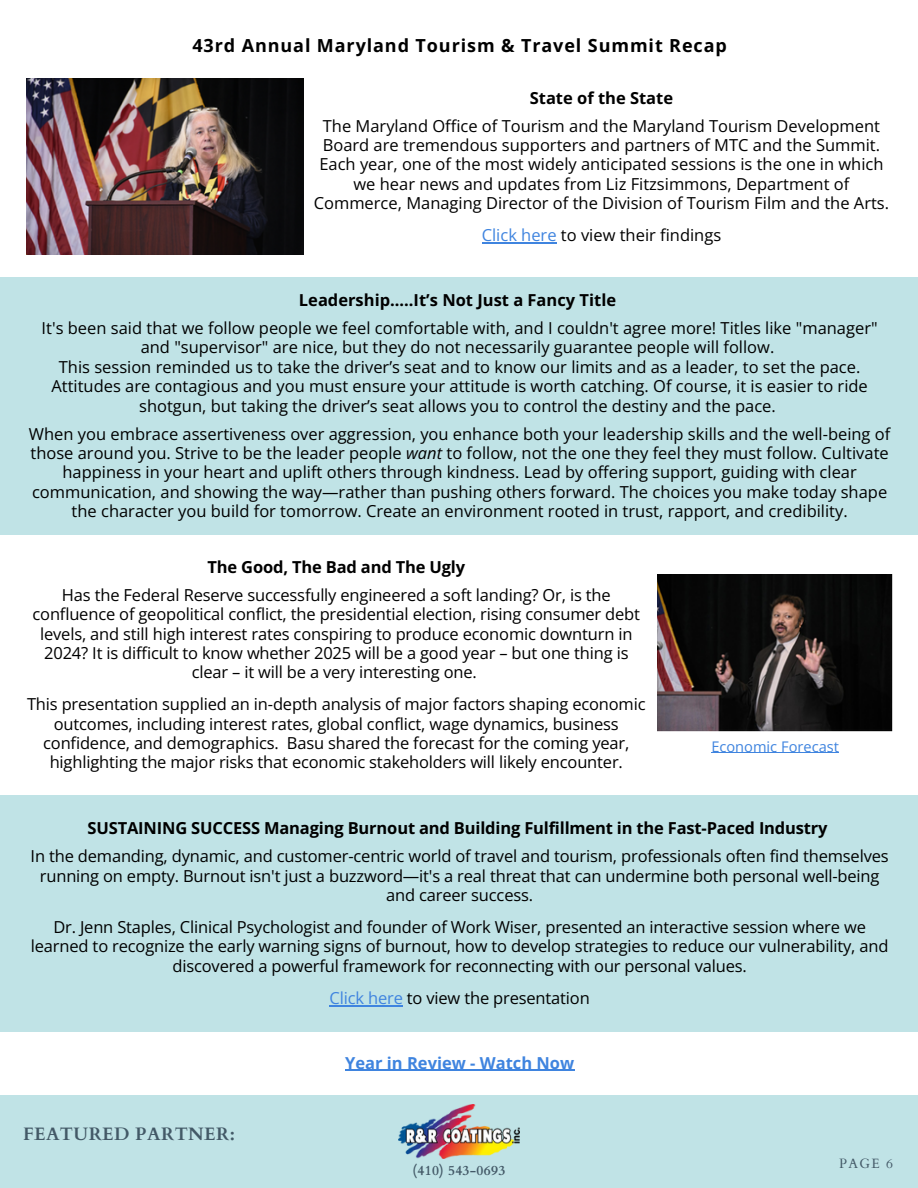
<style>
.page{position:relative;width:918px;height:1188px;background:#fff}
.page>*{position:absolute;margin:0;border:0;box-sizing:border-box;transform-origin:0 0}
.t1{font:700 18px "Open Sans";letter-spacing:.05em;color:#000}
.t2{font:700 18px "Cardo";letter-spacing:.02em;color:#435967}
.t3{font:16.5px/19.4px "Open Sans";color:#000;text-align:center}
.t4{font:700 16.5px "Open Sans";letter-spacing:-.01em;color:#000}
.t5{font:700 16.5px "Open Sans";color:#3f84df}
.t6{font:14.7px "Open Sans";color:#3f84df}
.t7{font:700 13.65px "Cardo";letter-spacing:.02em;color:#435967}
.t8{font:13.5px "Cardo";color:#435967}
.s1{color:#3f84df}
.s2{font-style:italic}
</style>
<div class="page">
<div style="left:0;top:1096px;width:918px;height:92px;background:#c0e3e6"></div>
<img style="left:398px;top:1104px;width:122px;height:54px">
<div style="left:0;top:277px;width:918px;height:257px;background:#c0e3e6"></div>
<img style="left:26px;top:79px;width:277px;height:175px">
<hr style="left:482px;top:242px;width:75px;height:2px;background:#3f84df">
<img style="left:657px;top:574px;width:236px;height:158px">
<hr style="left:711px;top:752px;width:128px;height:1px;background:#3f84df">
<div style="left:0;top:795px;width:918px;height:236px;background:#c0e3e6"></div>
<hr style="left:330px;top:1005px;width:73px;height:1px;background:#3f84df">
<hr style="left:345px;top:1070px;width:229px;height:1px;background:#3f84df">
<h3 class="t1" style="left:192px;top:32px;width:536px">43rd Annual Maryland Tourism &amp; Travel Summit Recap</h3>
<h2 class="t4" style="left:530px;top:86px;width:145px">State of the State</h2>
<h3 class="t3" style="left:314px;top:116px;width:577px">The Maryland Office of Tourism and the Maryland Tourism Development Board are tremendous supporters and partners of MTC and the Summit.<br>Each year, one of the most widely anticipated sessions is the one in which we hear news and updates from Liz Fitzsimmons, Department of Commerce, Managing Director of the Division of Tourism Film and the Arts.</h3>
<h3 class="t3" style="left:482px;top:225px;width:241px"><span class="s1">Click here</span> to view their findings</h3>
<p class="t4" style="left:299px;top:288px;width:319px">Leadership…..It’s Not Just a Fancy Title</p>
<h2 class="t3" style="left:42px;top:318px;width:838px">It's been said that we follow people we feel comfortable with, and I couldn't agree more! Titles like "manager" and "supervisor" are nice, but they do not necessarily guarantee people will follow.<br>This session reminded us to take the driver’s seat and to know our limits and as a leader, to set the pace.<br>Attitudes are contagious and you must ensure your attitude is worth catching. Of course, it is easier to ride shotgun, but taking the driver’s seat allows you to control the destiny and the pace.</h2>
<h3 class="t3" style="left:29px;top:424px;width:863px">When you embrace assertiveness over aggression, you enhance both your leadership skills and the well-being of those around you. Strive to be the leader people <span class="s2">want</span> to follow, not the one they feel they must follow. Cultivate happiness in your heart and uplift others through kindness. Lead by offering support, guiding with clear communication, and showing the way—rather than pushing others forward. The choices you make today shape the character you build for tomorrow. Create an environment rooted in trust, rapport, and credibility.</h3>
<h3 class="t4" style="left:208px;top:555px;width:259px">The Good, The Bad and The Ugly</h3>
<h3 class="t3" style="left:33px;top:585px;width:609px">Has the Federal Reserve successfully engineered a soft landing? Or, is the confluence of geopolitical conflict, the presidential election, rising consumer debt levels, and still high interest rates conspiring to produce economic downturn in 2024? It is difficult to know whether 2025 will be a good year – but one thing is clear – it will be a very interesting one.</h3>
<p class="t3" style="left:27px;top:694px;width:620px">This presentation supplied an in-depth analysis of major factors shaping economic outcomes, including interest rates, global conflict, wage dynamics, business confidence, and demographics. Basu shared the forecast for the coming year, highlighting the major risks that economic stakeholders will likely encounter.</p>
<h2 class="t6" style="left:711px;top:736px;width:129px">Economic Forecast</h2>
<p class="t4" style="left:88px;top:817px;width:742px">SUSTAINING SUCCESS Managing Burnout and Building Fulfillment in the Fast-Paced Industry</p>
<p class="t3" style="left:31px;top:846px;width:860px">In the demanding, dynamic, and customer-centric world of travel and tourism, professionals often find themselves running on empty. Burnout isn't just a buzzword—it's a real threat that can undermine both personal well-being and career success.</p>
<h2 class="t3" style="left:31px;top:917px;width:859px">Dr. Jenn Staples, Clinical Psychologist and founder of Work Wiser, presented an interactive session where we learned to recognize the early warning signs of burnout, how to develop strategies to reduce our vulnerability, and discovered a powerful framework for reconnecting with our personal values.</h2>
<h3 class="t3" style="left:330px;top:988px;width:262px"><span class="s1">Click here</span> to view the presentation</h3>
<h3 class="t2" style="left:23px;top:1122px;width:213px">FEATURED PARTNER:</h3>
<h3 class="t5" style="left:345px;top:1051px;width:231px">Year in Review - Watch Now</h3>
<h2 class="t7" style="left:413px;top:1161px;width:94px">(410) 543-0693</h2>
<p class="t8" style="left:839px;top:1155px;width:55px">PAGE 6</p>
</div>
